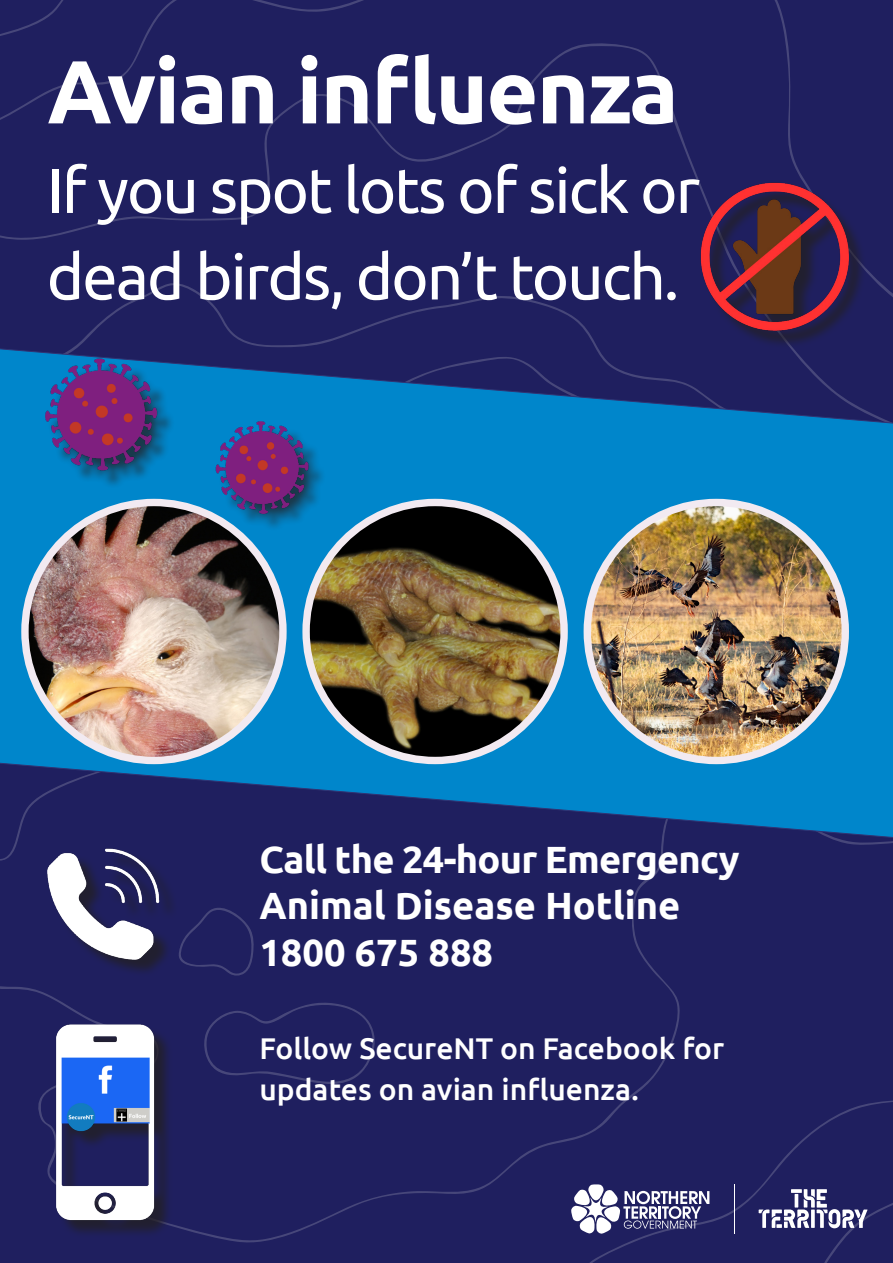
<style>
.page{position:relative;width:893px;height:1263px;background:#fff}
.page>*{position:absolute;margin:0;border:0;box-sizing:border-box;transform-origin:0 0}
.t1{font:700 89.4px "Ubuntu";letter-spacing:-.02em;color:#fff}
.t2{font:63.45px/86.6px "Ubuntu";letter-spacing:-.03em;color:#fff}
.t3{font:700 37.95px/46.5px "Ubuntu";color:#fff}
.Title_page_-_sub_hea{font:500 30px/40.5px "Ubuntu";color:#fff}
</style>
<div class="page">
<div style="left:0;top:851px;width:893px;height:21px;background:#1f1f5f"></div>
<div style="left:0;top:872px;width:893px;height:391px;background:#1f1f5f"></div>
<div style="left:0;top:0;width:893px;height:336px;background:#1f1f5f"></div>
<svg style="left:0;top:336px;width:893px;height:515px;background:#0f66a8"></svg>
<hr style="left:733px;top:1184px;width:1px;height:49px;background:#fff">
<svg style="left:759px;top:1155px;width:134px;height:108px;background:#35356f"></svg>
<svg style="left:0;top:1184px;width:709px;height:79px;background:#2c2c68"></svg>
<img style="left:25px;top:502px;width:258px;height:258px;border-radius:129px">
<div style="left:21px;top:499px;width:266px;height:265px;border:7px solid #f2eaf1;border-radius:50%"></div>
<img style="left:306px;top:502px;width:258px;height:258px;border-radius:127px">
<div style="left:302px;top:499px;width:266px;height:265px;border:7px solid #f2eaf1;border-radius:50%"></div>
<img style="left:587px;top:502px;width:258px;height:258px;border-radius:129px">
<div style="left:584px;top:499px;width:265px;height:265px;border:7px solid #f2eaf1;border-radius:50%"></div>
<div style="left:50px;top:851px;width:128px;height:126px;background:#231f20;opacity:.75"></div>
<img style="left:42px;top:843px;width:133px;height:122px">
<div style="left:219px;top:423px;width:107px;height:108px;background:#231f20;opacity:.75"></div>
<img style="left:213px;top:405px;width:106px;height:114px">
<div style="left:48px;top:361px;width:127px;height:127px;background:#231f20;opacity:.75"></div>
<img style="left:42px;top:340px;width:128px;height:137px">
<div style="left:704px;top:186px;width:163px;height:163px;background:#231f20;opacity:.75"></div>
<img style="left:700px;top:178px;width:167px;height:162px">
<div style="left:59px;top:1027px;width:114px;height:211px;background:#231f20;opacity:.75"></div>
<img style="left:42px;top:1018px;width:122px;height:209px">
<p class="t1" style="left:47px;top:37px;width:633px">Avian influenza</p>
<p class="t2" style="left:47px;top:145px;width:655px">If you spot lots of sick or dead birds, don’t touch.</p>
<p class="t3" style="left:259px;top:835px;width:482px">Call the 24-hour Emergency<br>Animal Disease Hotline</p>
<p class="t3" style="left:259px;top:928px;width:235px">1800 675 888</p>
<p class="Title_page_-_sub_hea" style="left:259px;top:1027px;width:466px">Follow SecureNT on Facebook for updates on avian influenza.</p>
</div>
